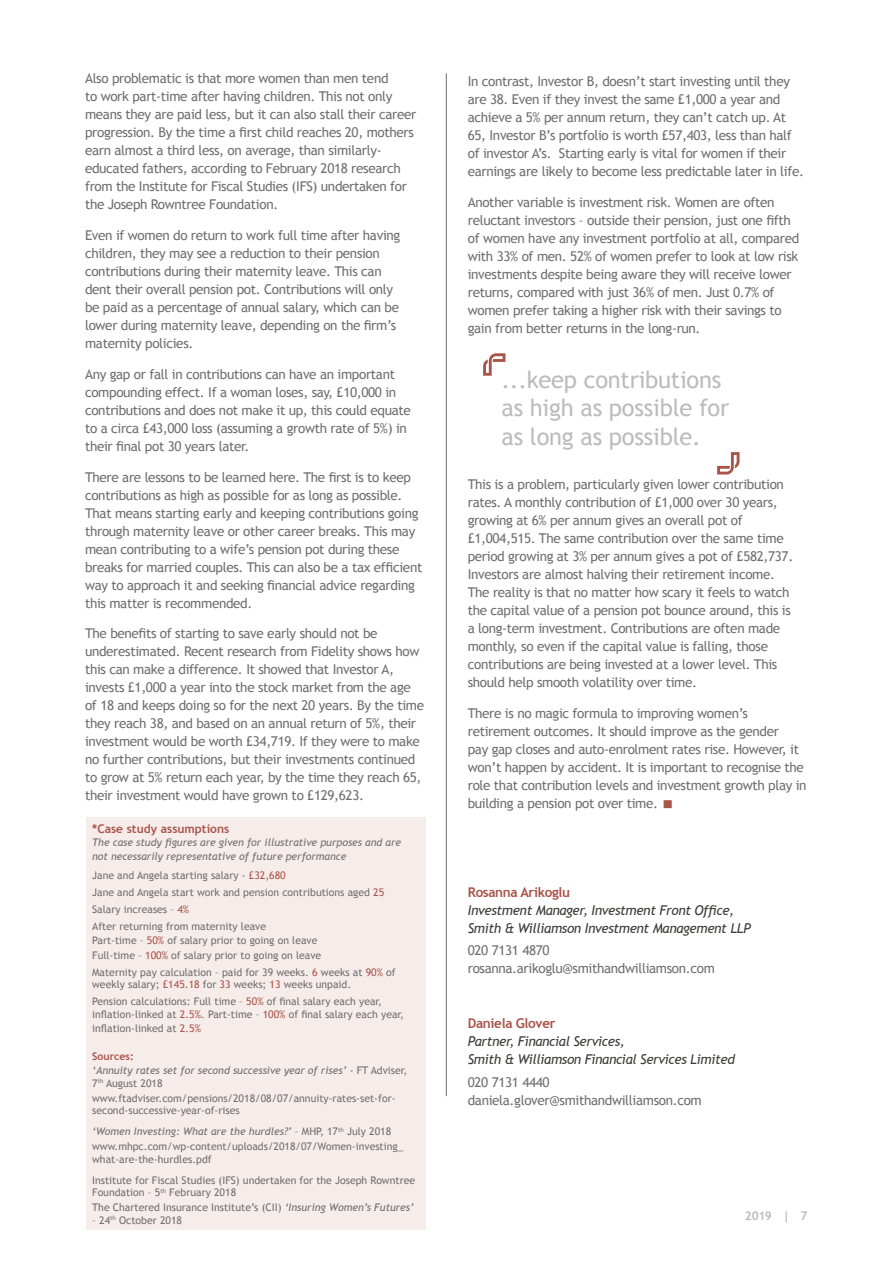
<style>
.page{position:relative;width:893px;height:1263px;background:#fff}
.page>*{position:absolute;margin:0;border:0;box-sizing:border-box;transform-origin:0 0}
.t1{font:36px "Trebuchet MS";color:#a85449}
.t2{font:23.7px/28.5px "Trebuchet MS";letter-spacing:-.01em;color:#bcbcbc}
.t3{font:13.5px/18px "Trebuchet MS";letter-spacing:-.025em;color:#706f6f}
.t4{font:italic 13.5px/18px "Trebuchet MS";letter-spacing:-.025em;color:#3c3c3b}
.t5{font:700 13.5px "Trebuchet MS";letter-spacing:-.025em;color:#a85449}
.t6{font:700 12px "Trebuchet MS";color:#a85449}
.t7{font:700 12px "Trebuchet MS";color:#bcbcbc}
.t8{font:10.5px/12.6px "Trebuchet MS";color:#706f6f}
.t9{font:italic 10.5px/14.4px "Trebuchet MS";color:#706f6f}
.s1{color:#a85449}
.s2{font-weight:700;font-style:normal;color:#a85449}
.s3{font-style:normal}
.s4{font-style:italic}
</style>
<div class="page">
<hr style="left:446px;top:73px;width:1px;height:1023px;background:#706f6f">
<div style="left:86px;top:818px;width:339px;height:412px;background:#f6ecea"></div>
<svg style="left:483px;top:353px;width:22px;height:23px"></svg>
<svg style="left:717px;top:452px;width:22px;height:22px"></svg>
<p class="t3" style="left:85px;top:70px;width:333px">Also problematic is that more women than men tend<br>to work part-time after having children. This not only means they are paid less, but it can also stall their career progression. By the time a first child reaches 20, mothers earn almost a third less, on average, than similarly&shy;educated fathers, according to February 2018 research from the Institute for Fiscal Studies (IFS) undertaken for the Joseph Rowntree Foundation.</p>
<p class="t3" style="left:85px;top:226px;width:317px">Even if women do return to work full time after having children, they may see a reduction to their pension contributions during their maternity leave. This can dent their overall pension pot. Contributions will only be paid as a percentage of annual salary, which can be lower during maternity leave, depending on the firm’s maternity policies.</p>
<p class="t3" style="left:85px;top:365px;width:327px">Any gap or fall in contributions can have an important compounding effect. If a woman loses, say, £10,000 in contributions and does not make it up, this could equate to a circa £43,000 loss (assuming a growth rate of 5%) in their final pot 30 years later.</p>
<p class="t3" style="left:85px;top:468px;width:339px">There are lessons to be learned here. The first is to keep contributions as high as possible for as long as possible.<br>That means starting early and keeping contributions going through maternity leave or other career breaks. This may mean contributing to a wife’s pension pot during these breaks for married couples. This can also be a tax efficient way to approach it and seeking financial advice regarding this matter is recommended.</p>
<p class="t3" style="left:85px;top:625px;width:341px">The benefits of starting to save early should not be underestimated. Recent research from Fidelity shows how this can make a difference. It showed that Investor A, invests £1,000 a year into the stock market from the age of 18 and keeps doing so for the next 20 years. By the time they reach 38, and based on an annual return of 5%, their investment would be worth £34,719. If they were to make no further contributions, but their investments continued to grow at 5% return each year, by the time they reach 65, their investment would have grown to £129,623.</p>
<p class="t6" style="left:92px;top:821px;width:139px">*Case study assumptions</p>
<p class="t9" style="left:92px;top:835px;width:310px">The case study figures are given for illustrative purposes and are not necessarily representative of future performance</p>
<p class="t8" style="left:92px;top:867px;width:294px;line-height:16.8px">Jane and Angela starting salary - <span class="s1">£32,680<br></span>Jane and Angela start work and pension contributions aged <span class="s1">25<br></span>Salary increases – <span class="s1">4%<br></span>After returning from maternity leave</p>
<p class="t8" style="left:92px;top:933px;width:231px;line-height:14.7px">Part-time – <span class="s1">50%</span> of salary prior to going on leave<br>Full-time – <span class="s1">100%</span> of salary prior to going on leave</p>
<p class="t8" style="left:92px;top:966px;width:305px">Maternity pay calculation – paid for 39 weeks. <span class="s1">6</span> weeks at <span class="s1">90%</span> of weekly salary; <span class="s1">£145.18</span> for <span class="s1">33</span> weeks; <span class="s1">13</span> weeks unpaid.</p>
<p class="t8" style="left:92px;top:995px;width:313px">Pension calculations: Full time – <span class="s1">50%</span> of final salary each year, inflation-linked at <span class="s1">2.5%</span>. Part-time – <span class="s1">100%</span> of final salary each year,</p>
<p class="t8" style="left:92px;top:1022px;width:110px">inflation-linked at <span class="s1">2.5%</span></p>
<p class="t9" style="left:92px;top:1048px;width:317px"><span class="s2">Sources:<br></span>‘Annuity rates set for second successive year of rises’ <span class="s3">- FT Adviser,</span></p>
<p class="t8" style="left:92px;top:1076px;width:305px;line-height:14.7px">7<sup>th</sup> August 2018 www.ftadviser.com/pensions/2018/08/07/annuity-rates-set-for-</p>
<p class="t8" style="left:92px;top:1100px;width:301px;line-height:21.1px">second-successive-year-of-rises<br><span class="s4">‘Women Investing: What are the hurdles?’</span> – MHP, 17<sup>th</sup> July 2018</p>
<p class="t8" style="left:92px;top:1140px;width:313px">www.mhpc.com/wp-content/uploads/2018/07/Women-investing_ what-are-the-hurdles.pdf</p>
<p class="t8" style="left:92px;top:1174px;width:325px">Institute for Fiscal Studies (IFS) undertaken for the Joseph Rowntree<br>Foundation – 5<sup>th</sup> February 2018</p>
<p class="t8" style="left:92px;top:1201px;width:323px">The Chartered Insurance Institute’s (CII) <span class="s4">‘Insuring Women’s Futures’</span></p>
<p class="t8" style="left:92px;top:1214px;width:91px">– 24<sup>th</sup> October 2018</p>
<p class="t3" style="left:468px;top:72px;width:338px">In contrast, Investor B, doesn’t start investing until they are 38. Even if they invest the same £1,000 a year and achieve a 5% per annum return, they can’t catch up. At 65, Investor B’s portfolio is worth £57,403, less than half of investor A’s. Starting early is vital for women if their earnings are likely to become less predictable later in life.</p>
<p class="t3" style="left:468px;top:193px;width:333px">Another variable is investment risk. Women are often reluctant investors – outside their pension, just one fifth of women have any investment portfolio at all, compared with 33% of men. 52% of women prefer to look at low risk investments despite being aware they will receive lower returns, compared with just 36% of men. Just 0.7% of women prefer taking a higher risk with their savings to gain from better returns in the long-run.</p>
<h2 class="t2" style="left:501px;top:365px;width:229px">...keep contributions as high as possible for as long as possible.</h2>
<p class="t3" style="left:468px;top:476px;width:327px">This is a problem, particularly given lower contribution rates. A monthly contribution of £1,000 over 30 years, growing at 6% per annum gives an overall pot of £1,004,515. The same contribution over the same time period growing at 3% per annum gives a pot of £582,737.<br>Investors are almost halving their retirement income.<br>The reality is that no matter how scary it feels to watch the capital value of a pension pot bounce around, this is a long-term investment. Contributions are often made monthly, so even if the capital value is falling, those contributions are being invested at a lower level. This should help smooth volatility over time.</p>
<p class="t3" style="left:468px;top:704px;width:340px">There is no magic formula to improving women’s retirement outcomes. It should improve as the gender<br>pay gap closes and auto-enrolment rates rise. However, it won’t happen by accident. It is important to recognise the role that contribution levels and investment growth play in building a pension pot over time.</p>
<h1 class="t1" style="left:661px;top:782px;width:14px">▪</h1>
<p class="t5" style="left:468px;top:883px;width:104px">Rosanna Arikoglu</p>
<p class="t4" style="left:468px;top:901px;width:284px">Investment Manager, Investment Front Office,<br>Smith &amp; Williamson Investment Management LLP</p>
<p class="t3" style="left:468px;top:941px;width:249px">020 7131 4870 rosanna.arikoglu@smithandwilliamson.com</p>
<p class="t5" style="left:468px;top:1015px;width:89px">Daniela Glover</p>
<p class="t4" style="left:468px;top:1033px;width:269px">Partner, Financial Services,<br>Smith &amp; Williamson Financial Services Limited</p>
<p class="t3" style="left:468px;top:1073px;width:236px">020 7131 4440 daniela.glover@smithandwilliamson.com</p>
<p class="t7" style="left:745px;top:1209px;width:64px">2019 | 7</p>
</div>
